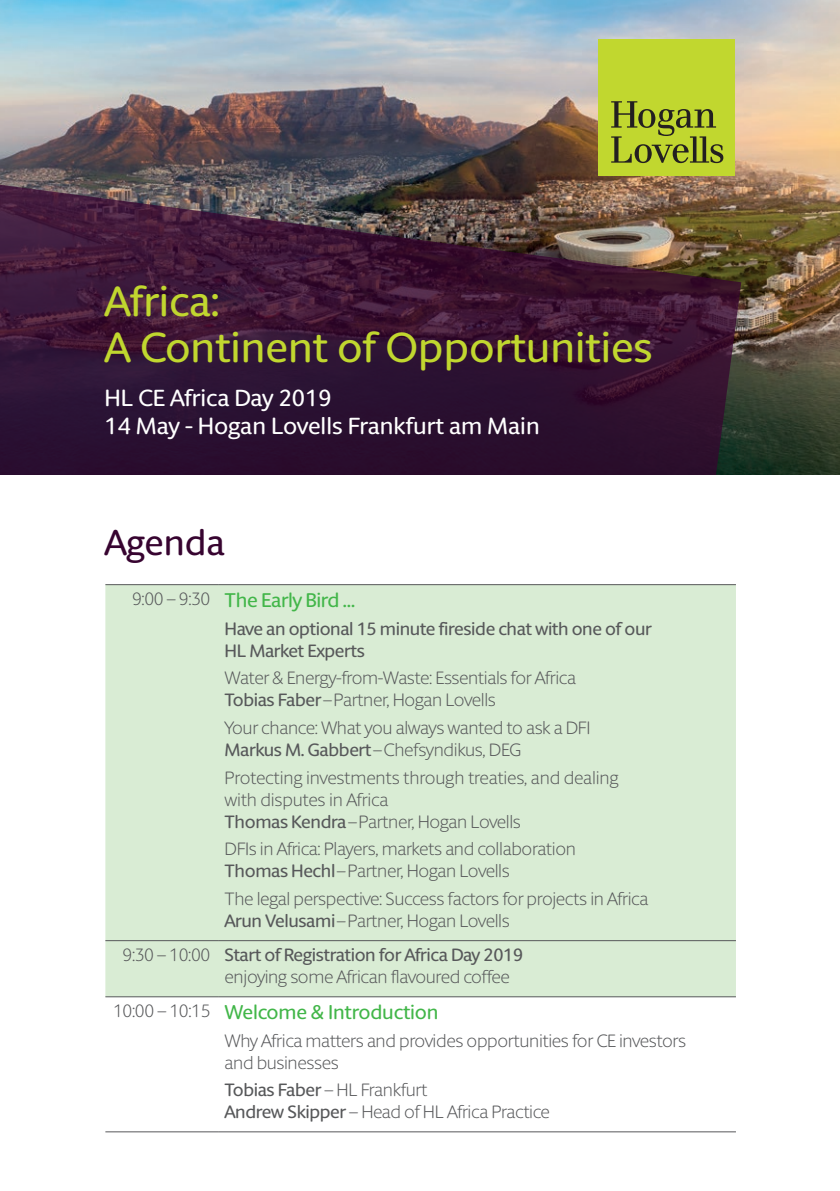
<style>
.page{position:relative;width:840px;height:1191px;background:#fff}
.page>*{position:absolute;margin:0;border:0;box-sizing:border-box;transform-origin:0 0}
.t1{font:500 42.2px/46px "Berlingske Sans Round";color:#c1d72f}
.t2{font:500 36px "Berlingske Sans Round";color:#370430}
.t3{font:500 23.6px/28.2px "Berlingske Sans Round";color:#fff}
.t4{font:500 20px "Berlingske Sans Round";letter-spacing:-.02em;color:#42b649}
.t5{font:300 18px/22px "Berlingske Sans Round";letter-spacing:-.02em;color:#57585a}
.t6{font:500 18px/22px "Berlingske Sans Round";letter-spacing:-.02em;color:#57585a}
.s1{font-weight:300;font-size:18px;color:#57585a}
.s2{font-weight:500}
</style>
<div class="page">
<img style="left:0;top:0;width:839px;height:475px">
<svg style="left:0;top:179px;width:740px;height:296px;background:#3e2137"></svg>
<div style="left:105px;top:585px;width:630px;height:411px;background:#d9ecd4"></div>
<hr style="left:105px;top:584px;width:114px;height:1px;background:#57585a">
<hr style="left:219px;top:584px;width:516px;height:1px;background:#57585a">
<hr style="left:105px;top:940px;width:114px;height:1px;background:#57585a">
<hr style="left:219px;top:940px;width:516px;height:1px;background:#57585a">
<hr style="left:105px;top:996px;width:114px;height:1px;background:#57585a">
<hr style="left:219px;top:996px;width:516px;height:1px;background:#57585a">
<hr style="left:105px;top:1131px;width:114px;height:1px;background:#57585a">
<hr style="left:219px;top:1131px;width:516px;height:1px;background:#57585a">
<div style="left:598px;top:40px;width:136px;height:136px;background:#c1d72f"></div>
<svg style="left:611px;top:101px;width:112px;height:62px"></svg>
<h1 class="t1" style="left:104px;top:276px;width:549px">Africa:<br>A Continent of Opportunities</h1>
<h3 class="t3" style="left:104px;top:383px;width:436px">HL CE Africa Day 2019<br>14 May - Hogan Lovells Frankfurt am Main</h3>
<h2 class="t2" style="left:104px;top:518px;width:122px">Agenda</h2>
<p class="t4" style="left:132px;top:586px;width:225px"><span class="s1">9:00 – 9:30</span> The Early Bird …</p>
<p class="t6" style="left:224px;top:616px;width:428px">Have an optional 15 minute fireside chat with one of our<br>HL Market Experts</p>
<p class="t5" style="left:224px;top:666px;width:353px">Water &amp; Energy-from-Waste: Essentials for Africa<br><span class="s2">Tobias Faber</span>–Partner, Hogan Lovells</p>
<p class="t5" style="left:224px;top:716px;width:367px">Your chance: What you always wanted to ask a DFI<br><span class="s2">Markus M. Gabbert</span>–Chefsyndikus, DEG</p>
<p class="t5" style="left:224px;top:765px;width:395px">Protecting investments through treaties, and dealing with disputes in Africa<br><span class="s2">Thomas Kendra</span>–Partner, Hogan Lovells</p>
<p class="t5" style="left:224px;top:837px;width:352px">DFIs in Africa: Players, markets and collaboration<br><span class="s2">Thomas Hechl</span>–Partner, Hogan Lovells</p>
<p class="t5" style="left:224px;top:887px;width:425px">The legal perspective: Success factors for projects in Africa<br><span class="s2">Arun Velusami</span>–Partner, Hogan Lovells</p>
<p class="t5" style="left:224px;top:943px;width:300px;text-indent:-102px">9:30 – 10:00 <span class="s2">Start of Registration for Africa Day 2019 </span>enjoying some African flavoured coffee</p>
<p class="t4" style="left:113px;top:998px;width:326px"><span class="s1">10:00 – 10:15</span> Welcome &amp; Introduction</p>
<p class="t5" style="left:224px;top:1028px;width:463px">Why Africa matters and provides opportunities for CE investors and businesses</p>
<p class="t5" style="left:224px;top:1078px;width:327px"><span class="s2">Tobias Faber</span> – HL Frankfurt<br><span class="s2">Andrew Skipper</span> – Head of HL Africa Practice</p>
</div>
